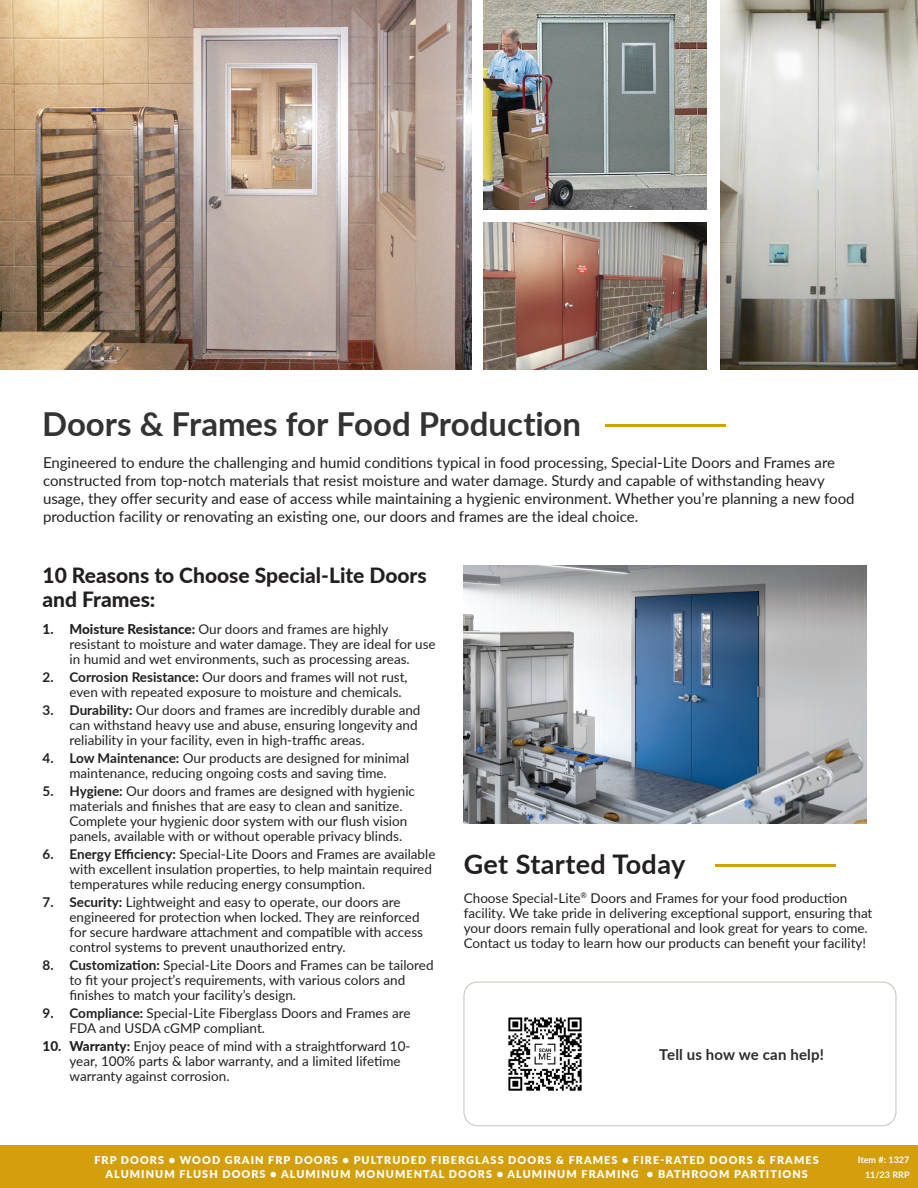
<style>
.page{position:relative;width:918px;height:1188px;background:#fff}
.page>*{position:absolute;margin:0;border:0;box-sizing:border-box;transform-origin:0 0}
.body_text{font:700 33px "Lato";letter-spacing:-.005em;color:#333}
.Montserrat_Bold_Size_18pt_Lea_21pt_Tra_1{font:700 27px "Lato";letter-spacing:.015em;color:#231f20}
.Bold_Size_30pt_Lea_36pt_Left{font:800 21px/24px "Lato";color:#231f20}
.t1{font:15px/18px "Lato";color:#231f20}
.t2{font:700 15px "Lato";letter-spacing:.015em;color:#231f20}
.Bold_Size_30pt_Lea_36pt_Left-2{font:13.5px/15px "Lato";color:#231f20}
.Bold_Size_30pt_Lea_36pt_Left-3{font:900 10.8px/14px "Lato";letter-spacing:.1em;color:#fff;text-align:center}
.t3{font:700 9px "Lato";color:#fff}
.s1{font-weight:800}
.s2{font-weight:700}
</style>
<div class="page">
<img style="left:464px;top:566px;width:402px;height:258px">
<img style="left:0;top:0;width:471px;height:370px">
<img style="left:483px;top:0;width:224px;height:210px">
<img style="left:483px;top:223px;width:224px;height:147px">
<img style="left:720px;top:0;width:198px;height:370px">
<hr style="left:715px;top:864px;width:120px;height:3px;background:#d39f0c">
<hr style="left:605px;top:425px;width:121px;height:2px;background:#d39f0c">
<div style="left:0;top:1145px;width:918px;height:43px;background:#d39f0c"></div>
<div style="left:464px;top:982px;width:432px;height:144px;border:1px solid #c4c4ba;border-radius:14px"></div>
<img style="left:508px;top:1017px;width:74px;height:74px">
<p class="body_text" style="left:42px;top:400px;width:541px">Doors &amp; Frames for Food Production</p>
<p class="t1" style="left:43px;top:453px;width:813px">Engineered to endure the challenging and humid conditions typical in food processing, Special-Lite Doors and Frames are constructed from top-notch materials that resist moisture and water damage. Sturdy and capable of withstanding heavy usage, they offer security and ease of access while maintaining a hygienic environment. Whether you’re planning a new food production facility or renovating an existing one, our doors and frames are the ideal choice.</p>
<p class="Bold_Size_30pt_Lea_36pt_Left" style="left:43px;top:562px;width:386px">10 Reasons to Choose Special-Lite Doors and Frames:</p>
<p class="Bold_Size_30pt_Lea_36pt_Left-2" style="left:70px;top:621px;width:368px;text-indent:-27px"><span class="s1">1. Moisture Resistance:</span> Our doors and frames are highly resistant to moisture and water damage. They are ideal for use in humid and wet environments, such as processing areas.</p>
<p class="Bold_Size_30pt_Lea_36pt_Left-2" style="left:70px;top:669px;width:340px;text-indent:-27px"><span class="s2">2. Corrosion Resistance:</span> Our doors and frames will not rust, even with repeated exposure to moisture and chemicals.</p>
<p class="Bold_Size_30pt_Lea_36pt_Left-2" style="left:70px;top:702px;width:353px;text-indent:-27px"><span class="s2">3. Durability:</span> Our doors and frames are incredibly durable and can withstand heavy use and abuse, ensuring longevity and reliability in your facility, even in high-traffic areas.</p>
<p class="Bold_Size_30pt_Lea_36pt_Left-2" style="left:43px;top:750px;width:368px;text-align:center"><span class="s2">4. Low Maintenance:</span> Our products are designed for minimal maintenance, reducing ongoing costs and saving time.</p>
<p class="Bold_Size_30pt_Lea_36pt_Left-2" style="left:70px;top:783px;width:347px;text-indent:-27px"><span class="s2">5. Hygiene:</span> Our doors and frames are designed with hygienic materials and finishes that are easy to clean and sanitize.<br>Complete your hygienic door system with our flush vision panels, available with or without operable privacy blinds.</p>
<p class="Bold_Size_30pt_Lea_36pt_Left-2" style="left:70px;top:846px;width:367px;text-indent:-27px"><span class="s2">6. Energy Efficiency:</span> Special-Lite Doors and Frames are available with excellent insulation properties, to help maintain required temperatures while reducing energy consumption.</p>
<p class="Bold_Size_30pt_Lea_36pt_Left-2" style="left:70px;top:894px;width:355px;text-indent:-27px"><span class="s2">7. Security:</span> Lightweight and easy to operate, our doors are engineered for protection when locked. They are reinforced for secure hardware attachment and compatible with access control systems to prevent unauthorized entry.</p>
<p class="Bold_Size_30pt_Lea_36pt_Left-2" style="left:70px;top:957px;width:366px;text-indent:-27px"><span class="s2">8. Customization:</span> Special-Lite Doors and Frames can be tailored to fit your project’s requirements, with various colors and finishes to match your facility’s design.</p>
<p class="Bold_Size_30pt_Lea_36pt_Left-2" style="left:70px;top:1005px;width:342px;text-indent:-27px"><span class="s2">9. Compliance:</span> Special-Lite Fiberglass Doors and Frames are<br>FDA and USDA cGMP compliant.</p>
<p class="Bold_Size_30pt_Lea_36pt_Left-2" style="left:70px;top:1038px;width:343px;text-indent:-27px"><span class="s1">10. Warranty:</span> Enjoy peace of mind with a straightforward 10- year, 100% parts &amp; labor warranty, and a limited lifetime warranty against corrosion.</p>
<p class="Montserrat_Bold_Size_18pt_Lea_21pt_Tra_1" style="left:464px;top:845px;width:223px">Get Started Today</p>
<p class="Bold_Size_30pt_Lea_36pt_Left-2" style="left:464px;top:890px;width:410px">Choose Special-Lite<sup>®</sup> Doors and Frames for your food production facility. We take pride in delivering exceptional support, ensuring that your doors remain fully operational and look great for years to come.<br>Contact us today to learn how our products can benefit your facility!</p>
<p class="t2" style="left:659px;top:1043px;width:166px">Tell us how we can help!</p>
<p class="Bold_Size_30pt_Lea_36pt_Left-3" style="left:94px;top:1153px;width:726px">FRP DOORS ● WOOD GRAIN FRP DOORS ● PULTRUDED FIBERGLASS DOORS &amp; FRAMES ● FIRE-RATED DOORS &amp; FRAMES<br>ALUMINUM FLUSH DOORS ● ALUMINUM MONUMENTAL DOORS ● ALUMINUM FRAMING ● BATHROOM PARTITIONS</p>
<p class="t3" style="left:858px;top:1153px;width:53px">Item #: 1327</p>
<p class="t3" style="left:865px;top:1168px;width:46px">11/23 RRP</p>
</div>
